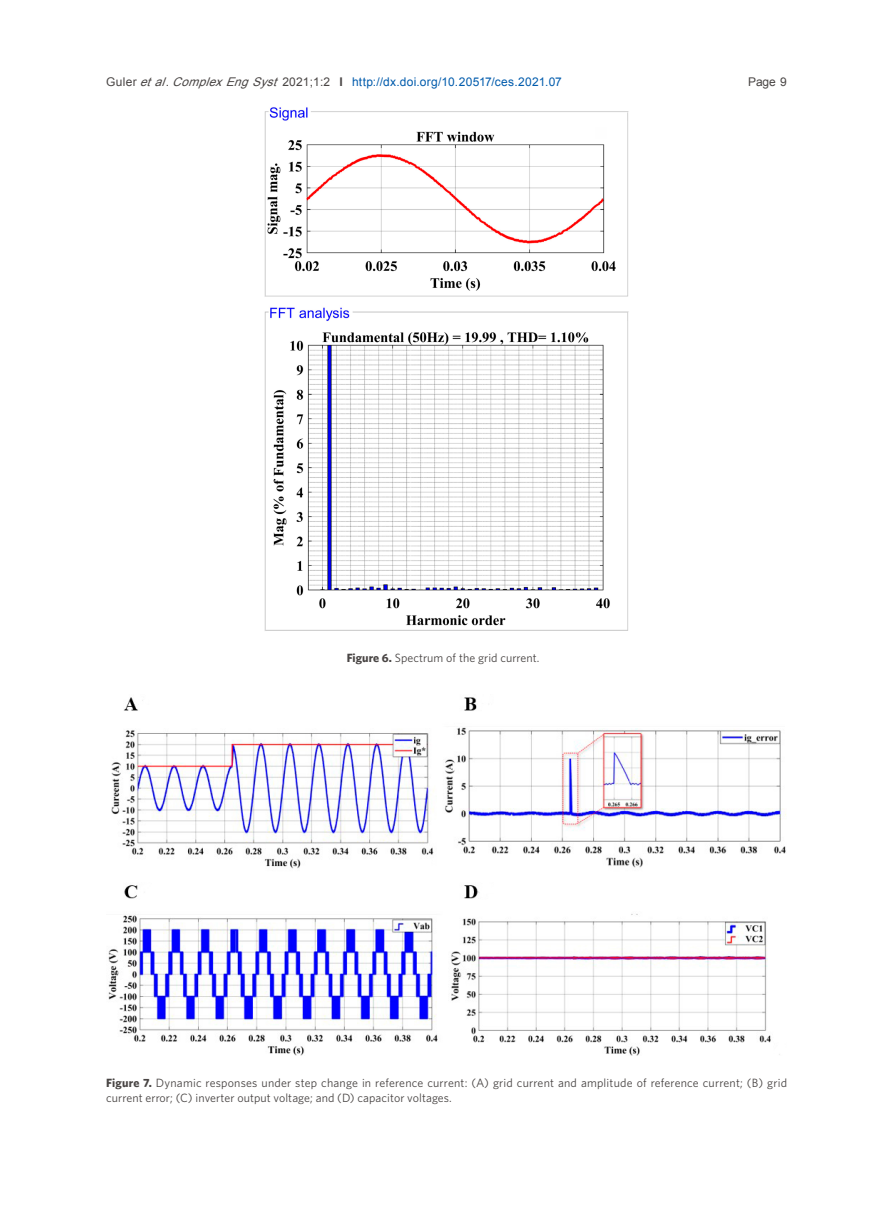
<style>
.page{position:relative;width:893px;height:1212px;background:#fff}
.page>*{position:absolute;margin:0;border:0;box-sizing:border-box;transform-origin:0 0}
.t1{font:12px/15px "Whitney";letter-spacing:.005em;color:#494544}
.t2{font:12px "Arial";letter-spacing:.02em;color:#005bac}
.t3{font:12px "Arial";color:#494544}
.s1{color:#494544}
.s2{font-style:italic;color:#494544}
.s3{font-weight:700;color:#494544}
.s4{font-weight:700}
</style>
<div class="page">
<img style="left:264px;top:107px;width:365px;height:524px">
<img style="left:108px;top:697px;width:678px;height:358px">
<p class="t2" style="left:106px;top:73px;width:457px"><span class="s1">Guler</span> <span class="s2">etal</span><span class="s1">.</span> <span class="s2">ComplexEngSyst</span><span class="s1">2021;1:2</span> <span class="s3">I</span> http://dx.doi.org/10.20517/ces.2021.07</p>
<p class="t3" style="left:748px;top:73px;width:40px">Page 9</p>
<p class="t1" style="left:347px;top:649px;width:194px"><span class="s4">Figure 6.</span> Spectrum of the grid current.</p>
<p class="t1" style="left:106px;top:1075px;width:682px"><span class="s4">Figure 7.</span> Dynamic responses under step change in reference current: (A) grid current and amplitude of reference current; (B) grid current error; (C) inverter output voltage; and (D) capacitor voltages.</p>
</div>
